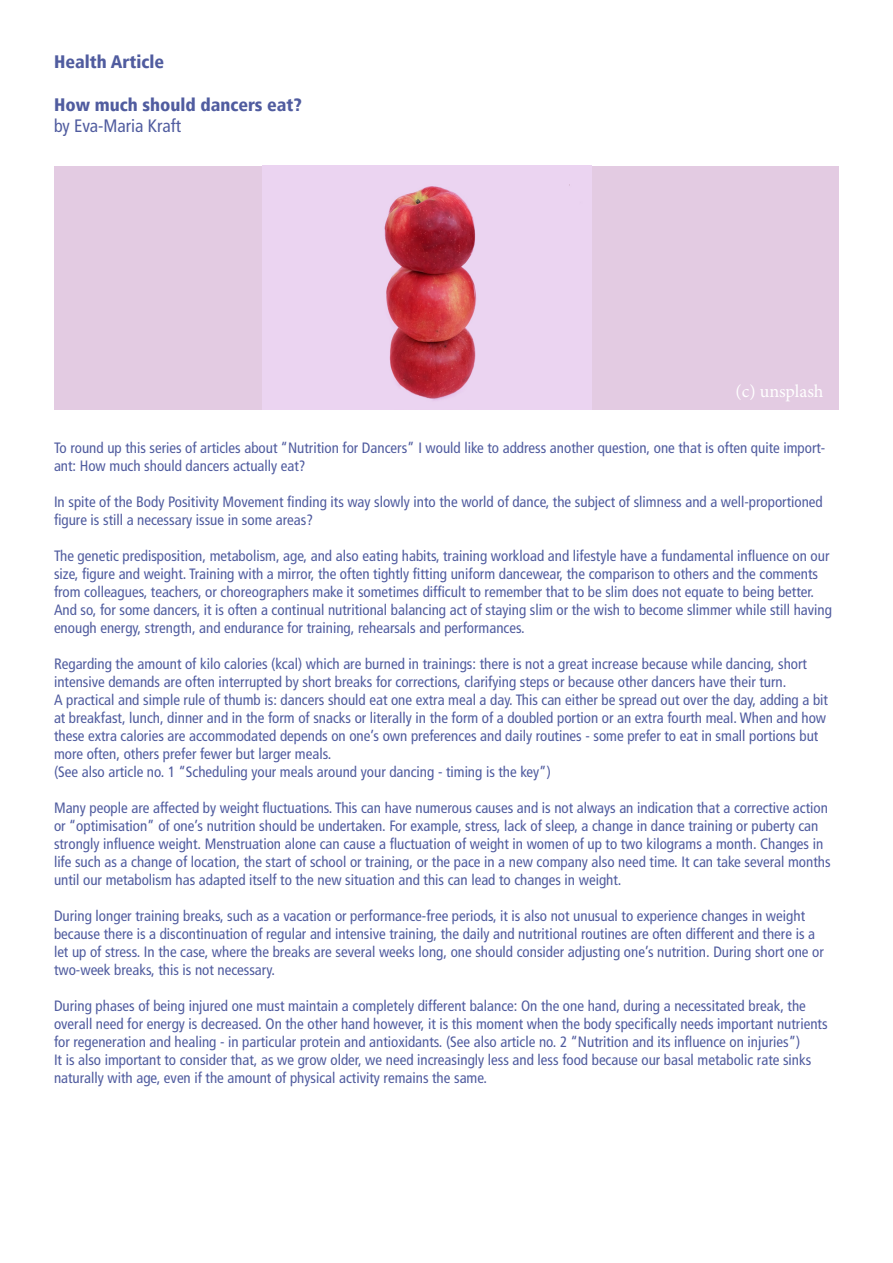
<style>
.page{position:relative;width:893px;height:1263px;background:#fff}
.page>*{position:absolute;margin:0;border:0;box-sizing:border-box;transform-origin:0 0}
.t1{font:900 condensed 18px "Frutiger LT";color:#505c9f}
.t2{font:condensed 18px "Frutiger LT";color:#505c9f}
.t3{font:18px "Minion Pro";letter-spacing:-.005em;color:#fff}
.t4{font:condensed 15px/18px "Frutiger LT";color:#505c9f}
</style>
<div class="page">
<div style="left:54px;top:166px;width:785px;height:244px;background:#e3cbe2"></div>
<img style="left:262px;top:166px;width:329px;height:244px">
<p class="t1" style="left:54px;top:50px;width:112px">Health Article</p>
<p class="t1" style="left:54px;top:94px;width:249px">How much should dancers eat?</p>
<p class="t2" style="left:54px;top:116px;width:129px">by Eva-Maria Kraft</p>
<p class="t3" style="left:736px;top:379px;width:89px">(c) unsplash</p>
<p class="t4" style="left:54px;top:439px;width:773px">To round up this series of articles about “Nutrition for Dancers” I would like to address another question, one that is often quite import&shy;ant: How much should dancers actually eat?</p>
<p class="t4" style="left:54px;top:493px;width:770px">In spite of the Body Positivity Movement finding its way slowly into the world of dance, the subject of slimness and a well-proportioned figure is still a necessary issue in some areas?</p>
<p class="t4" style="left:54px;top:547px;width:779px">The genetic predisposition, metabolism, age, and also eating habits, training workload and lifestyle have a fundamental influence on our size, figure and weight. Training with a mirror, the often tightly fitting uniform dancewear, the comparison to others and the comments from colleagues, teachers, or choreographers make it sometimes difficult to remember that to be slim does not equate to being better.<br>And so, for some dancers, it is often a continual nutritional balancing act of staying slim or the wish to become slimmer while still having enough energy, strength, and endurance for training, rehearsals and performances.</p>
<p class="t4" style="left:54px;top:655px;width:775px">Regarding the amount of kilo calories (kcal) which are burned in trainings: there is not a great increase because while dancing, short intensive demands are often interrupted by short breaks for corrections, clarifying steps or because other dancers have their turn.<br>A practical and simple rule of thumb is: dancers should eat one extra meal a day. This can either be spread out over the day, adding a bit at breakfast, lunch, dinner and in the form of snacks or literally in the form of a doubled portion or an extra fourth meal. When and how these extra calories are accommodated depends on one’s own preferences and daily routines - some prefer to eat in small portions but more often, others prefer fewer but larger meals.<br>(See also article no. 1 “Scheduling your meals around your dancing - timing is the key”)</p>
<p class="t4" style="left:54px;top:799px;width:778px">Many people are affected by weight fluctuations. This can have numerous causes and is not always an indication that a corrective action or “optimisation” of one’s nutrition should be undertaken. For example, stress, lack of sleep, a change in dance training or puberty can strongly influence weight. Menstruation alone can cause a fluctuation of weight in women of up to two kilograms a month. Changes in life such as a change of location, the start of school or training, or the pace in a new company also need time. It can take several months until our metabolism has adapted itself to the new situation and this can lead to changes in weight.</p>
<p class="t4" style="left:54px;top:907px;width:771px">During longer training breaks, such as a vacation or performance-free periods, it is also not unusual to experience changes in weight because there is a discontinuation of regular and intensive training, the daily and nutritional routines are often different and there is a let up of stress. In the case, where the breaks are several weeks long, one should consider adjusting one’s nutrition. During short one or two-week breaks, this is not necessary.</p>
<p class="t4" style="left:54px;top:997px;width:775px">During phases of being injured one must maintain a completely different balance: On the one hand, during a necessitated break, the overall need for energy is decreased. On the other hand however, it is this moment when the body specifically needs important nutrients for regeneration and healing - in particular protein and antioxidants. (See also article no. 2 “Nutrition and its influence on injuries”)<br>It is also important to consider that, as we grow older, we need increasingly less and less food because our basal metabolic rate sinks naturally with age, even if the amount of physical activity remains the same.</p>
</div>
